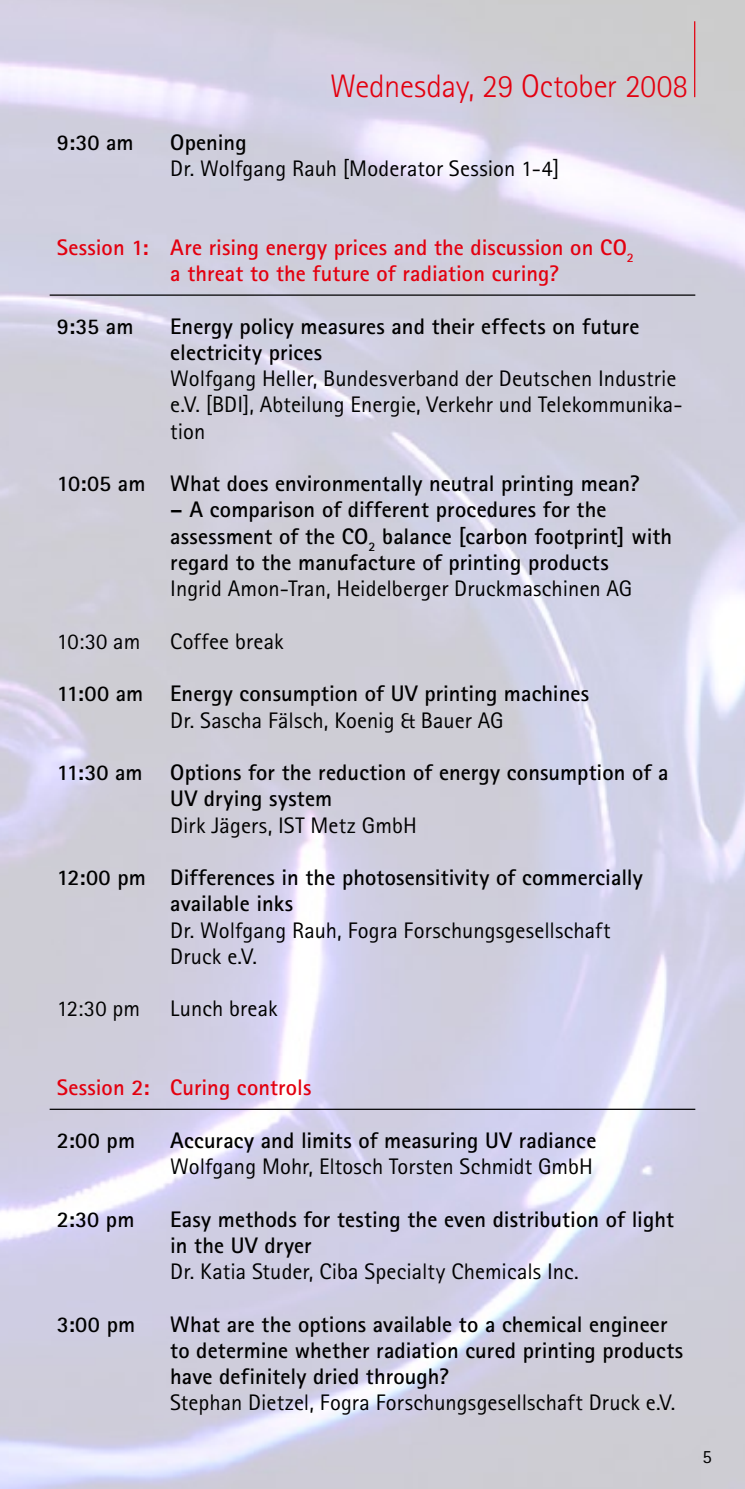
<style>
.page{position:relative;width:745px;height:1489px;background:#fff}
.page>*{position:absolute;margin:0;border:0;box-sizing:border-box;transform-origin:0 0}
.t1{font:300 32.5px "Rotis Sans Serif Std";letter-spacing:-.005em;color:#e3000f}
.t2{font:700 22.5px/26.2px "Rotis Sans Serif Std";letter-spacing:.005em;color:#000}
.t3{font:22.5px/26.2px "Rotis Sans Serif Std";letter-spacing:.005em;color:#000}
.t4{font:700 22.5px/26.2px "Rotis Sans Serif Std";letter-spacing:.005em;color:#e3000f}
.t5{font:18.75px "Rotis Sans Serif Std";color:#000}
</style>
<div class="page">
<img style="left:0;top:0;width:744px;height:1488px">
<hr style="left:693px;top:21px;width:1px;height:76px;background:#e3000f">
<hr style="left:50px;top:294px;width:644px;height:2px;background:#000">
<hr style="left:50px;top:1108px;width:644px;height:1px;background:#000">
<h1 class="t1" style="left:330px;top:68px;width:359px">Wednesday, 29 October 2008</h1>
<p class="t2" style="left:57px;top:128px;width:78px">9:30 am</p>
<p class="t2" style="left:170px;top:128px;width:78px">Opening</p>
<p class="t3" style="left:170px;top:155px;width:390px">Dr. Wolfgang Rauh [Moderator Session 1-4]</p>
<p class="t4" style="left:170px;top:233px;width:465px;text-indent:-113px">Session 1: Are rising energy prices and the discussion on CO<sub>2 </sub>a threat to the future of radiation curing?</p>
<p class="t2" style="left:57px;top:312px;width:78px">9:35 am</p>
<p class="t2" style="left:170px;top:312px;width:470px">Energy policy measures and their effects on future electricity prices</p>
<p class="t3" style="left:170px;top:365px;width:513px">Wolfgang Heller, Bundesverband der Deutschen Industrie e.V. [BDI], Abteilung Energie, Verkehr und Telekommunika&shy;tion</p>
<p class="t2" style="left:57px;top:470px;width:584px">10:05 am What does environmentally neutral printing mean?</p>
<p class="t2" style="left:170px;top:496px;width:503px">– A comparison of different procedures for the assessment of the CO<sub>2</sub> balance [carbon footprint] with regard to the manufacture of printing products</p>
<p class="t3" style="left:170px;top:575px;width:463px">Ingrid Amon-Tran, Heidelberger Druckmaschinen AG</p>
<p class="t3" style="left:57px;top:627px;width:85px">10:30 am</p>
<p class="t3" style="left:170px;top:627px;width:115px">Coffee break</p>
<p class="t2" style="left:57px;top:680px;width:533px">11:00 am Energy consumption of UV printing machines</p>
<p class="t3" style="left:170px;top:706px;width:334px">Dr. Sascha Fälsch, Koenig &amp; Bauer AG</p>
<p class="t2" style="left:170px;top:758px;width:499px;text-indent:-113px">11:30 am Options for the reduction of energy consumption of a<br>UV drying system</p>
<p class="t3" style="left:170px;top:811px;width:248px">Dirk Jägers, IST Metz GmbH</p>
<p class="t2" style="left:170px;top:863px;width:474px;text-indent:-113px">12:00 pm Differences in the photosensitivity of commercially available inks</p>
<p class="t3" style="left:170px;top:916px;width:441px">Dr. Wolfgang Rauh, Fogra Forschungsgesellschaft<br>Druck e.V.</p>
<p class="t3" style="left:57px;top:995px;width:85px">12:30 pm</p>
<p class="t3" style="left:170px;top:995px;width:109px">Lunch break</p>
<p class="t4" style="left:57px;top:1073px;width:256px">Session 2: Curing controls</p>
<p class="t2" style="left:57px;top:1126px;width:80px">2:00 pm</p>
<p class="t2" style="left:170px;top:1126px;width:427px">Accuracy and limits of measuring UV radiance</p>
<p class="t3" style="left:170px;top:1153px;width:424px">Wolfgang Mohr, Eltosch Torsten Schmidt GmbH</p>
<p class="t2" style="left:57px;top:1205px;width:79px">2:30 pm</p>
<p class="t2" style="left:170px;top:1205px;width:505px">Easy methods for testing the even distribution of light in the UV dryer</p>
<p class="t3" style="left:170px;top:1258px;width:409px">Dr. Katia Studer, Ciba Specialty Chemicals Inc.</p>
<p class="t2" style="left:57px;top:1310px;width:80px">3:00 pm</p>
<p class="t2" style="left:170px;top:1310px;width:514px">What are the options available to a chemical engineer to determine whether radiation cured printing products have definitely dried through?</p>
<p class="t3" style="left:170px;top:1389px;width:506px">Stephan Dietzel, Fogra Forschungsgesellschaft Druck e.V.</p>
<p class="t5" style="left:702px;top:1445px;width:11px">5</p>
</div>
